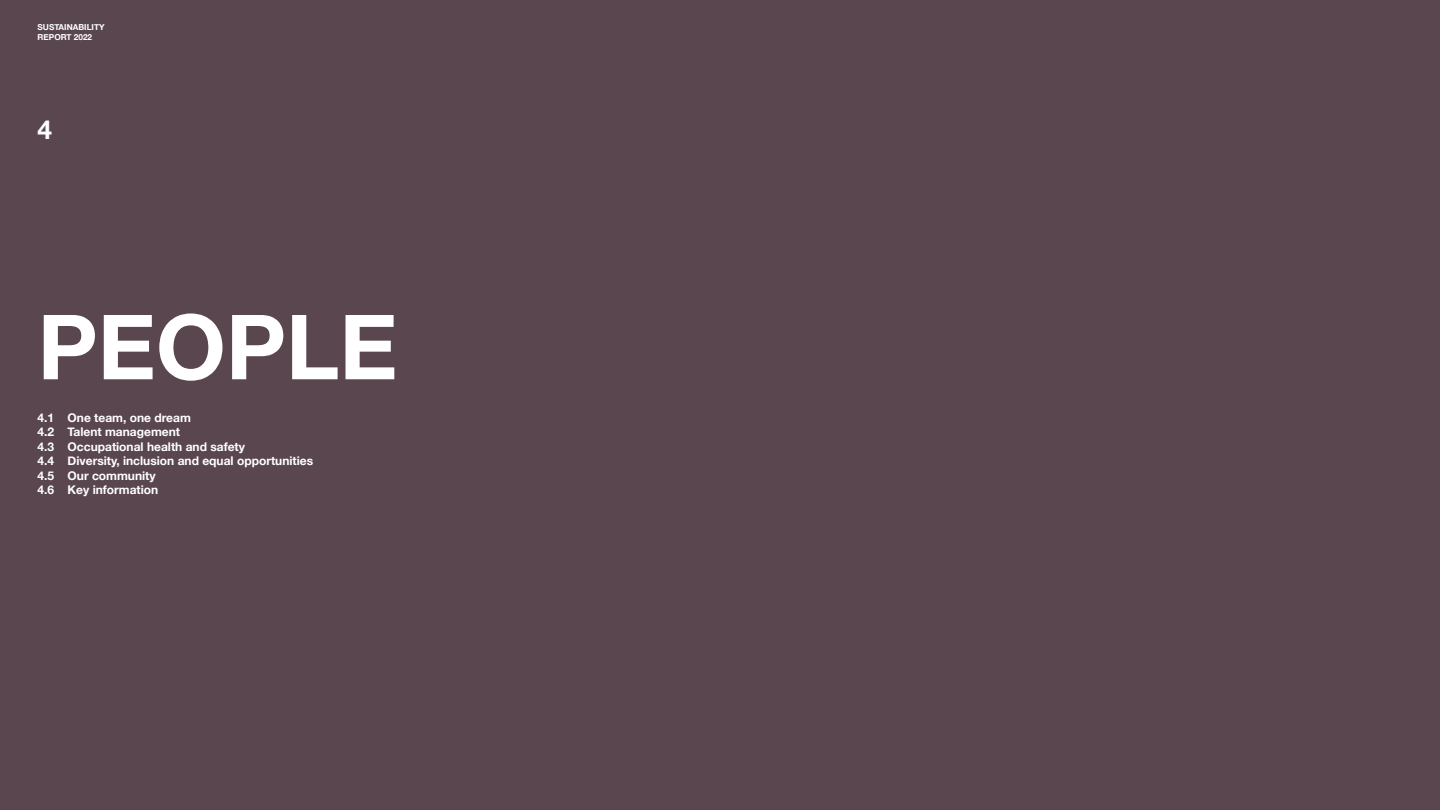
<style>
.page{position:relative;width:1440px;height:810px;background:#59464f}
.page>*{position:absolute;margin:0;border:0;box-sizing:border-box;transform-origin:0 0}
.t1{font:700 90px "Helvetica Neue";color:#fff}
.t2{font:700 26.25px "Helvetica Neue";color:#fff}
.t3{font:700 12px/14.4px "Helvetica Neue";color:#fff}
.t4{font:700 8.25px/9.9px "Helvetica Neue";color:#fff}
</style>
<div class="page">
<p class="t4" style="left:38px;top:22px;width:69px">SUSTAINABILITY<br>REPORT 2022</p>
<h2 class="t2" style="left:38px;top:109px;width:16px">4</h2>
<h1 class="t1" style="left:38px;top:277px;width:362px">PEOPLE</h1>
<p class="t3" style="left:38px;top:411px;width:277px">4.1 One team, one dream<br>4.2 Talent management<br>4.3 Occupational health and safety<br>4.4 Diversity, inclusion and equal opportunities<br>4.5 Our community<br>4.6 Key information</p>
</div>
